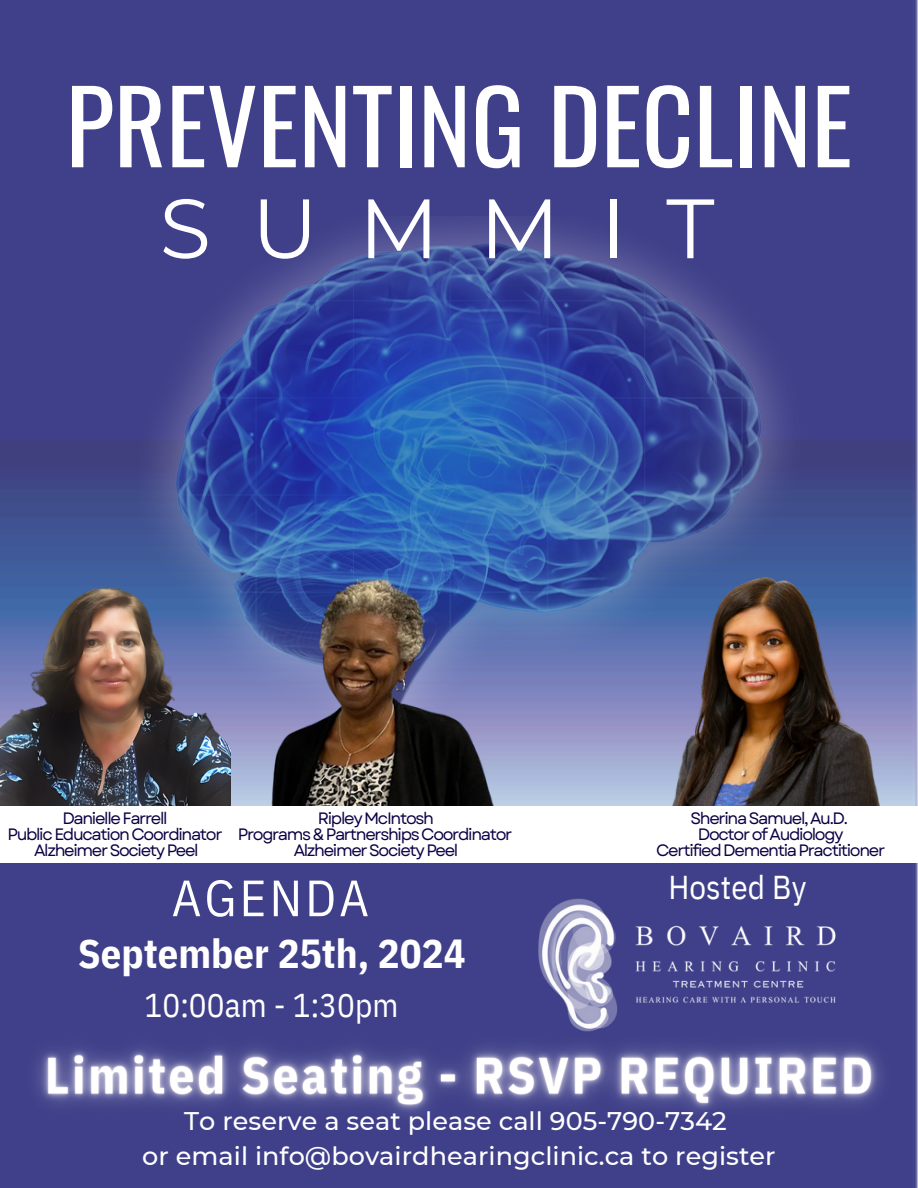
<style>
.page{position:relative;width:918px;height:1188px;background:#40408a}
.page>*{position:absolute;margin:0;border:0;box-sizing:border-box;transform-origin:0 0}
.t1{font:100.5px "Oswald";color:#fff}
.t2{font:84px "Montserrat";letter-spacing:.485em;color:#fff}
.t3{font:51px "IBM Plex Sans Cond";letter-spacing:.06em;color:#fff}
.t4{font:700 40.5px "IBM Plex Sans Cond";color:#fff}
.t5{font:33px "IBM Plex Sans Cond";color:#fff}
.t6{font:500 25.5px "Montserrat";color:#fff}
.t7{font:16.5px "Garet";letter-spacing:-.08em;color:#0b0044}
</style>
<div class="page">
<img style="left:93px;top:216px;width:733px;height:566px">
<img style="left:538px;top:573px;width:349px;height:233px">
<img style="left:494px;top:869px;width:386px;height:130px">
<div style="left:0;top:807px;width:918px;height:56px;background:#fff"></div>
<img style="left:0;top:499px;width:231px;height:306px">
<img style="left:270px;top:538px;width:224px;height:268px">
<img style="left:1px;top:999px;width:917px;height:153px">
<p class="t1" style="left:66px;top:47px;width:788px">PREVENTING DECLINE</p>
<p class="t2" style="left:159px;top:177px;width:557px">SUMMIT</p>
<h6 class="t7" style="left:62px;top:807px;width:107px">Danielle Farrell</h6>
<h5 class="t7" style="left:7px;top:823px;width:217px">Public Education Coordinator</h5>
<h6 class="t7" style="left:34px;top:838px;width:166px">Alzheimer Society Peel</h6>
<p class="t7" style="left:318px;top:807px;width:118px">Ripley McIntosh</p>
<h3 class="t7" style="left:238px;top:823px;width:276px">Programs &amp; Partnerships Coordinator</h3>
<p class="t7" style="left:294px;top:838px;width:166px">Alzheimer Society Peel</p>
<p class="t3" style="left:172px;top:864px;width:199px">AGENDA</p>
<p class="t4" style="left:78px;top:926px;width:389px">September 25th, 2024</p>
<p class="t5" style="left:145px;top:983px;width:255px">10:00am - 1:30pm</p>
<p class="t7" style="left:691px;top:807px;width:159px">Sherina Samuel, Au.D.</p>
<p class="t7" style="left:698px;top:823px;width:147px">Doctor of Audiology</p>
<p class="t7" style="left:656px;top:838px;width:231px">Certified Dementia Practitioner</p>
<h1 class="t5" style="left:668px;top:865px;width:140px">Hosted By</h1>
<p class="t6" style="left:184px;top:1105px;width:544px">To reserve a seat please call 905-790-7342</p>
<p class="t6" style="left:142px;top:1140px;width:635px">or email info@bovairdhearingclinic.ca to register</p>
</div>
